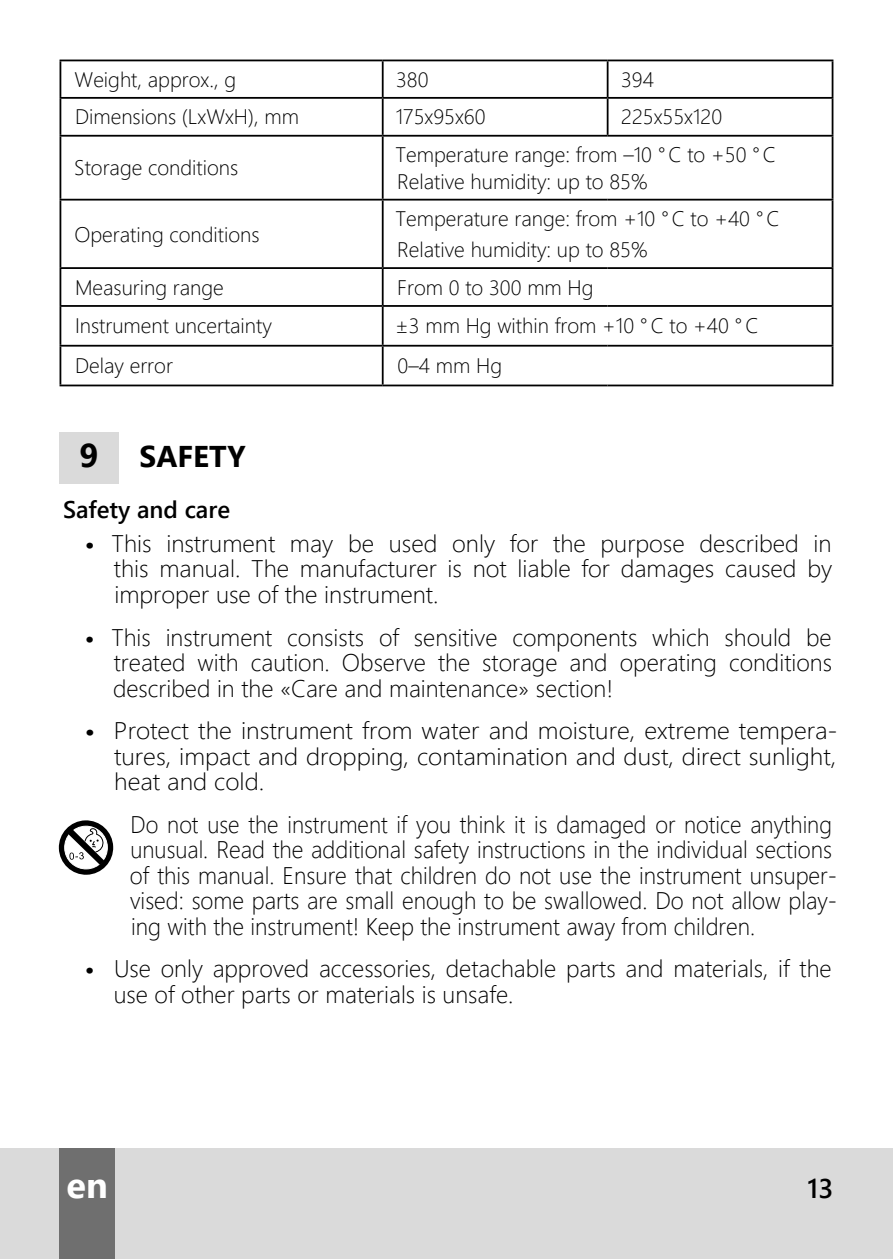
<style>
.page{position:relative;width:893px;height:1259px;background:#fff}
.page>*{position:absolute;margin:0;border:0;box-sizing:border-box;transform-origin:0 0}
.t1{font:700 36px "Segoe UI";color:#fff}
.t2{font:700 30px "Segoe UI";color:#000}
.t3{font:600 27px "Segoe UI";color:#000}
.t4{font:300 24px/25.5px "Segoe UI";color:#000;text-align:justify}
.t5{font:300 24px/25.5px "Segoe UI";color:#000;scale:.94 1}
.t6{font:300 24px/25.5px "Segoe UI";color:#000;text-align:justify;scale:1.05 1}
.t7{font:600 24px "Segoe UI";color:#000}
.t8{font:300 21px/26.4px "Segoe UI";color:#000}
.s1{font-size:33px}
.s2{font-family:"PF Din Text Pro";font-weight:400}
</style>
<div class="page">
<div style="left:0;top:1148px;width:893px;height:111px;background:#dadada"></div>
<div style="left:60px;top:1148px;width:55px;height:111px;background:#6f6f6f"></div>
<div style="left:60px;top:432px;width:59px;height:51px;background:#dadada"></div>
<hr style="left:60px;top:60px;width:323px;height:1px;background:#000">
<hr style="left:60px;top:61px;width:1px;height:36px;background:#000">
<hr style="left:383px;top:60px;width:225px;height:1px;background:#000">
<hr style="left:382px;top:61px;width:2px;height:36px;background:#000">
<hr style="left:608px;top:60px;width:225px;height:1px;background:#000">
<hr style="left:607px;top:61px;width:1px;height:36px;background:#000">
<hr style="left:832px;top:61px;width:1px;height:36px;background:#000">
<hr style="left:60px;top:97px;width:323px;height:2px;background:#000">
<hr style="left:60px;top:99px;width:1px;height:36px;background:#000">
<hr style="left:383px;top:97px;width:225px;height:2px;background:#000">
<hr style="left:382px;top:99px;width:2px;height:36px;background:#000">
<hr style="left:608px;top:97px;width:225px;height:2px;background:#000">
<hr style="left:607px;top:99px;width:1px;height:36px;background:#000">
<hr style="left:832px;top:99px;width:1px;height:36px;background:#000">
<hr style="left:60px;top:135px;width:323px;height:2px;background:#000">
<hr style="left:60px;top:137px;width:1px;height:62px;background:#000">
<hr style="left:383px;top:135px;width:225px;height:2px;background:#000">
<hr style="left:382px;top:137px;width:2px;height:62px;background:#000">
<hr style="left:608px;top:135px;width:225px;height:2px;background:#000">
<hr style="left:832px;top:137px;width:1px;height:62px;background:#000">
<hr style="left:60px;top:199px;width:323px;height:1px;background:#000">
<hr style="left:60px;top:200px;width:1px;height:67px;background:#000">
<hr style="left:383px;top:199px;width:225px;height:1px;background:#000">
<hr style="left:382px;top:200px;width:2px;height:67px;background:#000">
<hr style="left:608px;top:199px;width:225px;height:1px;background:#000">
<hr style="left:832px;top:200px;width:1px;height:67px;background:#000">
<hr style="left:60px;top:267px;width:323px;height:2px;background:#000">
<hr style="left:60px;top:269px;width:1px;height:36px;background:#000">
<hr style="left:383px;top:267px;width:225px;height:2px;background:#000">
<hr style="left:382px;top:269px;width:2px;height:36px;background:#000">
<hr style="left:608px;top:267px;width:225px;height:2px;background:#000">
<hr style="left:832px;top:269px;width:1px;height:36px;background:#000">
<hr style="left:60px;top:305px;width:323px;height:2px;background:#000">
<hr style="left:60px;top:307px;width:1px;height:38px;background:#000">
<hr style="left:383px;top:305px;width:225px;height:2px;background:#000">
<hr style="left:382px;top:307px;width:2px;height:38px;background:#000">
<hr style="left:608px;top:305px;width:225px;height:2px;background:#000">
<hr style="left:832px;top:307px;width:1px;height:38px;background:#000">
<hr style="left:60px;top:345px;width:323px;height:2px;background:#000">
<hr style="left:60px;top:347px;width:1px;height:37px;background:#000">
<hr style="left:383px;top:345px;width:225px;height:2px;background:#000">
<hr style="left:382px;top:347px;width:2px;height:37px;background:#000">
<hr style="left:608px;top:345px;width:225px;height:2px;background:#000">
<hr style="left:832px;top:347px;width:1px;height:37px;background:#000">
<hr style="left:60px;top:384px;width:323px;height:2px;background:#000">
<hr style="left:383px;top:384px;width:225px;height:2px;background:#000">
<hr style="left:608px;top:384px;width:225px;height:2px;background:#000">
<div style="left:59px;top:820px;width:54px;height:54px;background:#000;border-radius:50%"></div>
<div style="left:64px;top:826px;width:44px;height:43px;background:#fff;border-radius:50%"></div>
<div style="left:64px;top:825px;width:44px;height:44px;border:1px solid #fff;border-radius:50%"></div>
<svg style="left:68px;top:827px;width:37px;height:38px"></svg>
<p class="t8" style="left:75px;top:64px;width:163px">Weight, approx., g</p>
<p class="t8" style="left:396px;top:64px;width:34px">380</p>
<p class="t8" style="left:621px;top:64px;width:34px">394</p>
<p class="t8" style="left:75px;top:102px;width:226px">Dimensions (LxWxH), mm</p>
<p class="t8" style="left:396px;top:102px;width:91px">175x95x60</p>
<p class="t8" style="left:621px;top:102px;width:102px">225x55x120</p>
<p class="t8" style="left:74px;top:153px;width:165px">Storage conditions</p>
<p class="t8" style="left:395px;top:139px;width:382px">Temperature range: from –10 ° С to +50 ° С<br>Relative humidity: up to 85%</p>
<p class="t8" style="left:75px;top:219px;width:187px">Operating conditions</p>
<p class="t8" style="left:395px;top:201px;width:386px;line-height:30.9px">Temperature range: from +10 ° С to +40 ° С<br>Relative humidity: up to 85%</p>
<p class="t8" style="left:75px;top:272px;width:150px">Measuring range</p>
<p class="t8" style="left:397px;top:272px;width:198px">From 0 to 300 mm Hg</p>
<p class="t8" style="left:75px;top:311px;width:198px">Instrument uncertainty</p>
<p class="t8" style="left:395px;top:311px;width:365px">±3 mm Hg within from +10 ° С to +40 ° С</p>
<p class="t8" style="left:75px;top:350px;width:99px">Delay error</p>
<p class="t8" style="left:398px;top:350px;width:106px">0–4 mm Hg</p>
<p class="t2" style="left:79px;top:428px;width:168px"><span class="s1">9</span> SAFETY</p>
<p class="t7" style="left:63px;top:487px;width:169px">Safety and care</p>
<p class="t4" style="left:114px;top:528px;width:720px;text-indent:-29px"><span class="s2">•</span> This instrument may be used only for the purpose described in this manual. The manufacturer is not liable for damages caused by improper use of the instrument.</p>
<p class="t4" style="left:113px;top:622px;width:720px;text-indent:-28px"><span class="s2">•</span> This instrument consists of sensitive components which should be treated with caution. Observe the storage and operating conditions described in the «Care and maintenance» section!</p>
<p class="t6" style="left:114px;top:715px;width:690px;text-indent:-29px"><span class="s2">•</span> Protect the instrument from water and moisture, extreme tempera&shy;tures, impact and dropping, contamination and dust, direct sunlight, heat and cold.</p>
<p class="t5" style="left:130px;top:809px;width:754px">Do not use the instrument if you think it is damaged or notice anything unusual. Read the additional safety instructions in the individual sections of this manual. Ensure that children do not use the instrument unsuper&shy;vised: some parts are small enough to be swallowed. Do not allow play&shy;ing with the instrument! Keep the instrument away from children.</p>
<p class="t4" style="left:114px;top:953px;width:719px;text-indent:-29px"><span class="s2">•</span> Use only approved accessories, detachable parts and materials, if the use of other parts or materials is unsafe.</p>
<h1 class="t1" style="left:67px;top:1151px;width:43px">en</h1>
<p class="t3" style="left:808px;top:1163px;width:27px">13</p>
</div>
